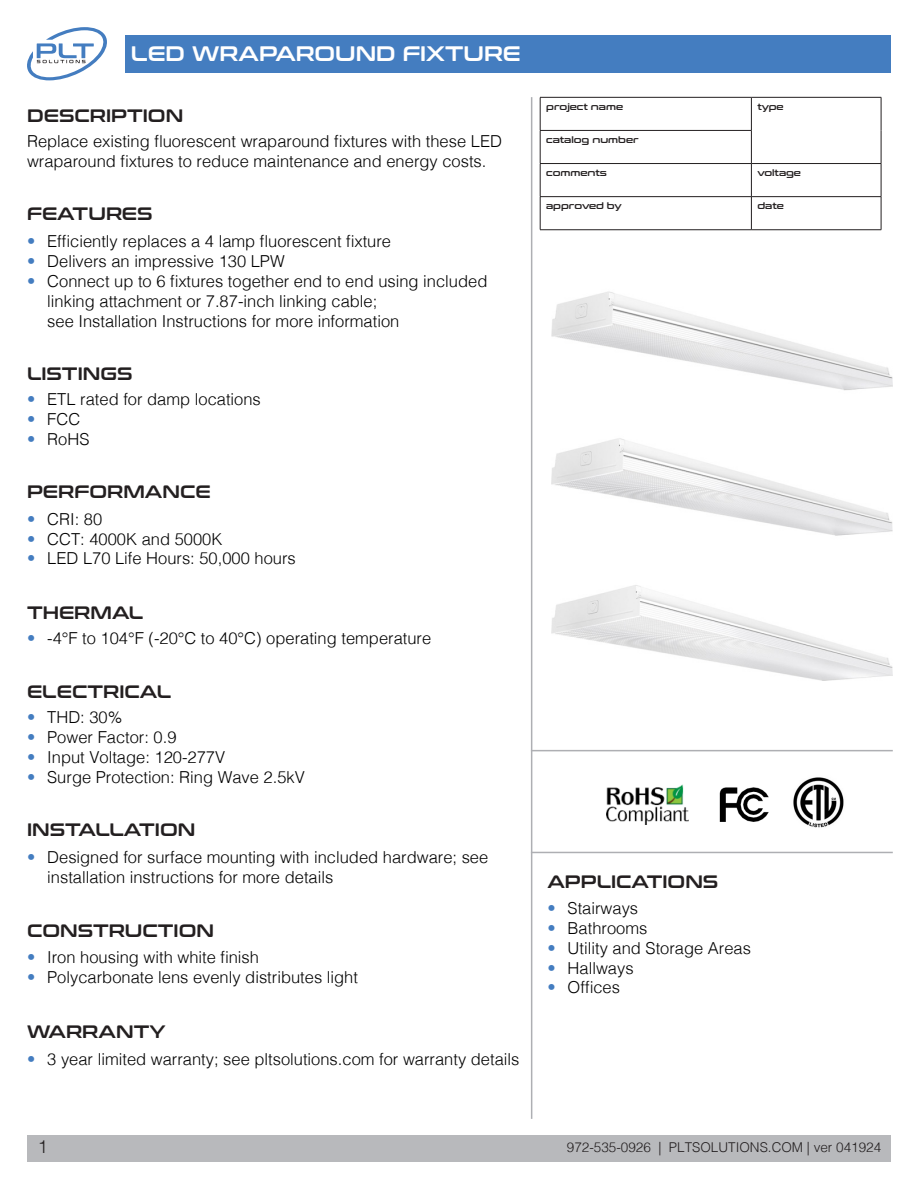
<style>
.page{position:relative;width:918px;height:1188px;background:#fff}
.page>*{position:absolute;margin:0;border:0;box-sizing:border-box;transform-origin:0 0}
.t1{font:21px "Conthrax Sb";color:#fff}
.t2{font:18px "Conthrax Sb";color:#231f20}
.t3{font:300 18px "Helvetica";color:#231f20}
.PLT_Blue_Bullets_Paragraphs{font:300 16.5px/19.8px "Helvetica";color:#000}
.t4{font:300 13.5px "Helvetica";color:#231f20}
.t5{font:9px "Conthrax Sb";color:#231f20}
.s1{color:#447dc0}
</style>
<div class="page">
<div style="left:27px;top:1135px;width:864px;height:27px;background:#b8b9bc"></div>
<svg style="left:27px;top:27px;width:80px;height:54px"></svg>
<div style="left:125px;top:35px;width:766px;height:37px;background:#447dc0"></div>
<hr style="left:531px;top:97px;width:1px;height:1022px;background:#aeafb3">
<hr style="left:540px;top:97px;width:211px;height:1px;background:#231f20">
<hr style="left:540px;top:98px;width:1px;height:32px;background:#231f20">
<hr style="left:751px;top:97px;width:130px;height:1px;background:#231f20">
<hr style="left:751px;top:98px;width:1px;height:32px;background:#231f20">
<hr style="left:881px;top:98px;width:1px;height:32px;background:#231f20">
<hr style="left:540px;top:130px;width:212px;height:1px;background:#231f20">
<hr style="left:540px;top:131px;width:1px;height:32px;background:#231f20">
<hr style="left:751px;top:131px;width:1px;height:32px;background:#231f20">
<hr style="left:881px;top:130px;width:1px;height:33px;background:#231f20">
<hr style="left:540px;top:163px;width:211px;height:1px;background:#231f20">
<hr style="left:540px;top:164px;width:1px;height:32px;background:#231f20">
<hr style="left:751px;top:163px;width:130px;height:1px;background:#231f20">
<hr style="left:751px;top:164px;width:1px;height:32px;background:#231f20">
<hr style="left:881px;top:164px;width:1px;height:32px;background:#231f20">
<hr style="left:540px;top:196px;width:211px;height:1px;background:#231f20">
<hr style="left:540px;top:197px;width:1px;height:33px;background:#231f20">
<hr style="left:751px;top:196px;width:130px;height:1px;background:#231f20">
<hr style="left:751px;top:197px;width:1px;height:33px;background:#231f20">
<hr style="left:881px;top:197px;width:1px;height:33px;background:#231f20">
<hr style="left:540px;top:229px;width:211px;height:1px;background:#231f20">
<hr style="left:751px;top:229px;width:130px;height:1px;background:#231f20">
<hr style="left:531px;top:750px;width:362px;height:1px;background:#aeafb3">
<hr style="left:531px;top:852px;width:362px;height:1px;background:#aeafb3">
<img style="left:606px;top:784px;width:163px;height:41px">
<img style="left:793px;top:777px;width:51px;height:51px">
<img style="left:552px;top:291px;width:341px;height:100px">
<img style="left:552px;top:438px;width:341px;height:98px">
<img style="left:552px;top:585px;width:341px;height:96px">
<p class="t1" style="left:131px;top:38px;width:391px">LED WRAPAROUND FIXTURE</p>
<p class="t2" style="left:27px;top:102px;width:158px">DESCRIPTION</p>
<p class="PLT_Blue_Bullets_Paragraphs" style="left:27px;top:130px;width:477px">Replace existing fluorescent wraparound fixtures with these LED wraparound fixtures to reduce maintenance and energy costs.</p>
<p class="t2" style="left:27px;top:200px;width:127px">FEATURES</p>
<p class="PLT_Blue_Bullets_Paragraphs" style="left:27px;top:230px;width:366px"><span class="s1">•</span> Efficiently replaces a 4 lamp fluorescent fixture</p>
<p class="PLT_Blue_Bullets_Paragraphs" style="left:27px;top:250px;width:259px"><span class="s1">•</span> Delivers an impressive 130 LPW</p>
<p class="PLT_Blue_Bullets_Paragraphs" style="left:47px;top:270px;width:442px;text-indent:-20px"><span class="s1">•</span> Connect up to 6 fixtures together end to end using included linking attachment or 7.87-inch linking cable;<br>see Installation Instructions for more information</p>
<p class="t2" style="left:27px;top:360px;width:107px">LISTINGS</p>
<p class="PLT_Blue_Bullets_Paragraphs" style="left:27px;top:388px;width:235px"><span class="s1">•</span> ETL rated for damp locations</p>
<p class="PLT_Blue_Bullets_Paragraphs" style="left:27px;top:408px;width:55px"><span class="s1">•</span> FCC</p>
<p class="PLT_Blue_Bullets_Paragraphs" style="left:27px;top:428px;width:64px"><span class="s1">•</span> RoHS</p>
<p class="t2" style="left:27px;top:478px;width:185px">PERFORMANCE</p>
<p class="PLT_Blue_Bullets_Paragraphs" style="left:27px;top:508px;width:77px"><span class="s1">•</span> CRI: 80</p>
<p class="PLT_Blue_Bullets_Paragraphs" style="left:27px;top:528px;width:197px"><span class="s1">•</span> CCT: 4000K and 5000K</p>
<p class="PLT_Blue_Bullets_Paragraphs" style="left:27px;top:547px;width:270px"><span class="s1">•</span> LED L70 Life Hours: 50,000 hours</p>
<p class="t2" style="left:27px;top:599px;width:118px">THERMAL</p>
<p class="PLT_Blue_Bullets_Paragraphs" style="left:27px;top:627px;width:406px"><span class="s1">•</span> -4°F to 104°F (-20°C to 40°C) operating temperature</p>
<p class="t2" style="left:27px;top:678px;width:146px">ELECTRICAL</p>
<p class="PLT_Blue_Bullets_Paragraphs" style="left:27px;top:706px;width:97px"><span class="s1">•</span> THD: 30%</p>
<p class="PLT_Blue_Bullets_Paragraphs" style="left:27px;top:726px;width:151px"><span class="s1">•</span> Power Factor: 0.9</p>
<p class="PLT_Blue_Bullets_Paragraphs" style="left:27px;top:746px;width:200px"><span class="s1">•</span> Input Voltage: 120-277V</p>
<p class="PLT_Blue_Bullets_Paragraphs" style="left:27px;top:766px;width:279px"><span class="s1">•</span> Surge Protection: Ring Wave 2.5kV</p>
<p class="t2" style="left:27px;top:816px;width:170px">INSTALLATION</p>
<p class="PLT_Blue_Bullets_Paragraphs" style="left:47px;top:846px;width:443px;text-indent:-20px"><span class="s1">•</span> Designed for surface mounting with included hardware; see installation instructions for more details</p>
<p class="t2" style="left:27px;top:917px;width:189px">CONSTRUCTION</p>
<p class="PLT_Blue_Bullets_Paragraphs" style="left:27px;top:946px;width:234px"><span class="s1">•</span> Iron housing with white finish</p>
<p class="PLT_Blue_Bullets_Paragraphs" style="left:27px;top:966px;width:333px"><span class="s1">•</span> Polycarbonate lens evenly distributes light</p>
<p class="t2" style="left:27px;top:1018px;width:140px">WARRANTY</p>
<p class="PLT_Blue_Bullets_Paragraphs" style="left:27px;top:1048px;width:494px"><span class="s1">•</span> 3 year limited warranty; see pltsolutions.com for warranty details</p>
<p class="t5" style="left:546px;top:100px;width:78px">project name</p>
<p class="t5" style="left:757px;top:100px;width:28px">type</p>
<p class="t5" style="left:546px;top:133px;width:94px">catalog number</p>
<p class="t5" style="left:546px;top:166px;width:62px">comments</p>
<p class="t5" style="left:757px;top:166px;width:45px">voltage</p>
<p class="t5" style="left:546px;top:199px;width:77px">approved by</p>
<p class="t5" style="left:757px;top:199px;width:28px">date</p>
<p class="t2" style="left:547px;top:868px;width:172px">APPLICATIONS</p>
<p class="PLT_Blue_Bullets_Paragraphs" style="left:547px;top:897px;width:92px"><span class="s1">•</span> Stairways</p>
<p class="PLT_Blue_Bullets_Paragraphs" style="left:547px;top:917px;width:102px"><span class="s1">•</span> Bathrooms</p>
<p class="PLT_Blue_Bullets_Paragraphs" style="left:547px;top:937px;width:205px"><span class="s1">•</span> Utility and Storage Areas</p>
<p class="PLT_Blue_Bullets_Paragraphs" style="left:547px;top:957px;width:88px"><span class="s1">•</span> Hallways</p>
<p class="PLT_Blue_Bullets_Paragraphs" style="left:547px;top:976px;width:74px"><span class="s1">•</span> Offices</p>
<p class="t3" style="left:38px;top:1132px;width:12px">1</p>
<p class="t4" style="left:567px;top:1136px;width:316px">972-535-0926 | PLTSOLUTIONS.COM | ver 041924</p>
</div>
